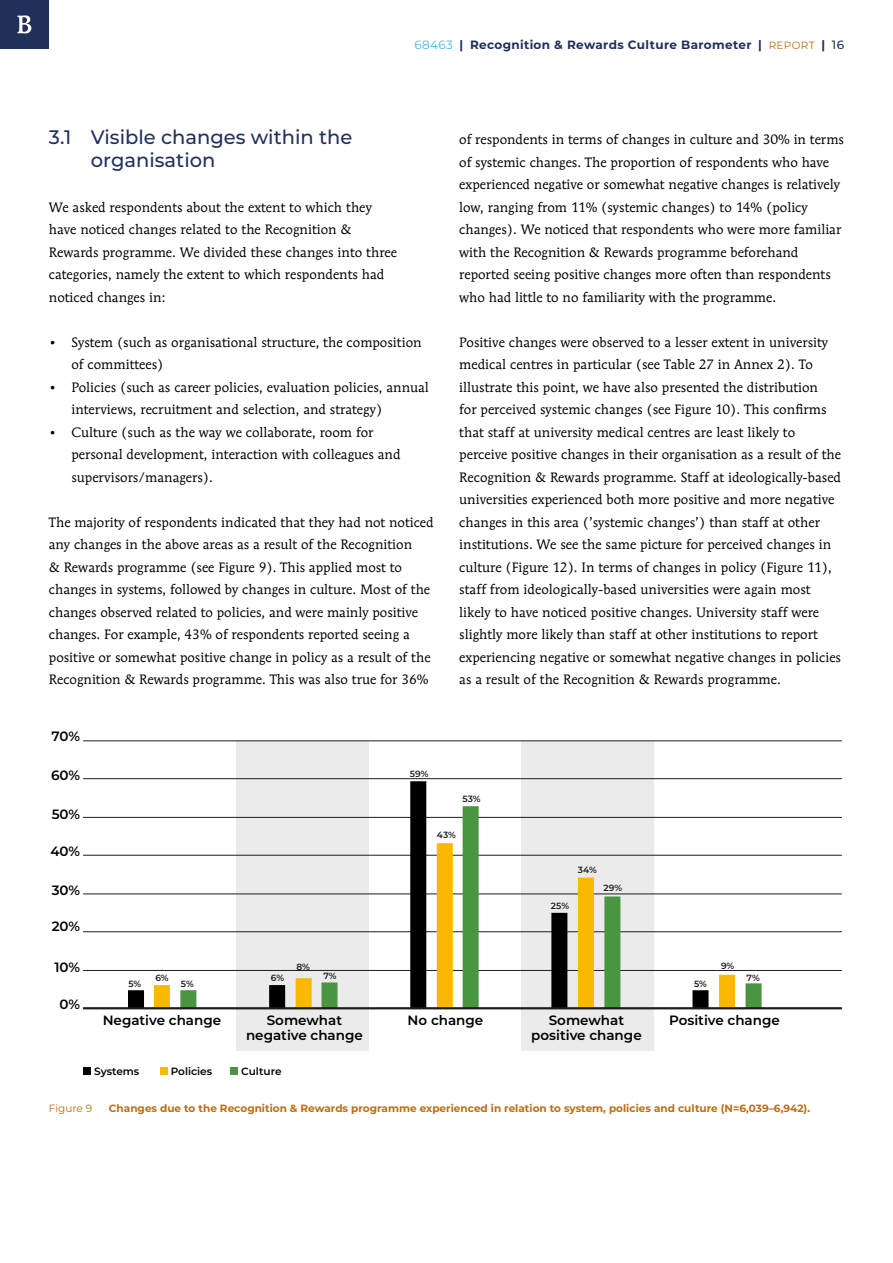
<style>
.page{position:relative;width:893px;height:1263px;background:#fff}
.page>*{position:absolute;margin:0;border:0;box-sizing:border-box;transform-origin:0 0}
.Kop_2_met_10_mm_inspring{font:500 19.5px/22.5px "Montserrat";color:#21305b}
.Brood{font:13.5px/22.5px "Mendoza Roman Std";color:#000}
.Opsomming{font:13.5px/22.5px "Mendoza Roman Std";color:#000}
.t1{font:600 13.5px/15px "Montserrat";color:#000;text-align:center}
.Opsomming_met_witruimte_voor{font:13.5px/22.5px "Mendoza Roman Std";color:#000}
.t2{font:700 12px "Montserrat";letter-spacing:.03em;color:#21305b}
.Figuurtitel{font:700 10.5px "Montserrat";color:#ba6e15}
.t3{font:600 10.5px "Montserrat";color:#000}
.Figuurtitel-2{font:10.5px "Montserrat";color:#ba6e15}
.t4{font:600 9px "Montserrat";color:#1d1d1b}
.s1{font-weight:400;color:#43b6e6}
.s2{font-weight:400;font-size:10.5px;color:#ba6e15}
.s3{font-weight:500}
</style>
<div class="page">
<div style="left:0;top:0;width:49px;height:49px;background:#21305b"></div>
<svg style="left:17px;top:15px;width:14px;height:18px"></svg>
<div style="left:236px;top:741px;width:132px;height:309px;background:#ebebeb"></div>
<div style="left:521px;top:741px;width:132px;height:309px;background:#ebebeb"></div>
<div style="left:83px;top:1067px;width:8px;height:7px;background:#000"></div>
<div style="left:160px;top:1067px;width:7px;height:7px;background:#fab900"></div>
<div style="left:230px;top:1067px;width:8px;height:7px;background:#4a953f"></div>
<hr style="left:83px;top:970px;width:759px;height:1px;background:#1d1d1b">
<hr style="left:83px;top:931px;width:759px;height:1px;background:#1d1d1b">
<hr style="left:83px;top:894px;width:759px;height:1px;background:#1d1d1b">
<hr style="left:83px;top:855px;width:759px;height:1px;background:#1d1d1b">
<hr style="left:83px;top:817px;width:759px;height:1px;background:#1d1d1b">
<hr style="left:83px;top:778px;width:759px;height:1px;background:#1d1d1b">
<hr style="left:83px;top:740px;width:759px;height:1px;background:#1d1d1b">
<svg style="left:128px;top:781px;width:526px;height:226px"></svg>
<svg style="left:154px;top:843px;width:26px;height:164px"></svg>
<svg style="left:180px;top:806px;width:582px;height:201px"></svg>
<hr style="left:83px;top:1007px;width:759px;height:2px;background:#1d1d1b">
<p class="t2" style="left:414px;top:36px;width:431px"><span class="s1">68463</span> | Recognition &amp; Rewards Culture Barometer | <span class="s2">REPORT</span> | <span class="s3">16</span></p>
<h2 class="Kop_2_met_10_mm_inspring" style="left:91px;top:125px;width:263px;text-indent:-42px">3.1 Visible changes within the organisation</h2>
<p class="Brood" style="left:49px;top:195px;width:350px">We asked respondents about the extent to which they have noticed changes related to the Recognition &amp; Rewards programme. We divided these changes into three categories, namely the extent to which respondents had noticed changes in:</p>
<p class="Opsomming_met_witruimte_voor" style="left:71px;top:330px;width:352px;text-indent:-22px">• System (such as organisational structure, the composition of committees)</p>
<p class="Opsomming" style="left:71px;top:375px;width:359px;text-indent:-22px">• Policies (such as career policies, evaluation policies, annual interviews, recruitment and selection, and strategy)</p>
<p class="Opsomming" style="left:71px;top:420px;width:331px;text-indent:-22px">• Culture (such as the way we collaborate, room for personal development, interaction with colleagues and supervisors/managers).</p>
<p class="Brood" style="left:49px;top:510px;width:386px">The majority of respondents indicated that they had not noticed any changes in the above areas as a result of the Recognition<br>&amp; Rewards programme (see Figure 9). This applied most to changes in systems, followed by changes in culture. Most of the changes observed related to policies, and were mainly positive changes. For example, 43% of respondents reported seeing a positive or somewhat positive change in policy as a result of the Recognition &amp; Rewards programme. This was also true for 36%</p>
<p class="t1" style="left:52px;top:728px;width:30px">70%</p>
<p class="t1" style="left:51px;top:767px;width:31px">60%</p>
<p class="t1" style="left:52px;top:806px;width:30px">50%</p>
<p class="t4" style="left:410px;top:767px;width:20px">59%</p>
<p class="Brood" style="left:459px;top:128px;width:386px">of respondents in terms of changes in culture and 30% in terms of systemic changes. The proportion of respondents who have experienced negative or somewhat negative changes is relatively low, ranging from 11% (systemic changes) to 14% (policy changes). We noticed that respondents who were more familiar with the Recognition &amp; Rewards programme beforehand reported seeing positive changes more often than respondents who had little to no familiarity with the programme.</p>
<p class="Brood" style="left:459px;top:330px;width:383px">Positive changes were observed to a lesser extent in university medical centres in particular (see Table 27 in Annex 2). To illustrate this point, we have also presented the distribution<br>for perceived systemic changes (see Figure 10). This confirms that staff at university medical centres are least likely to perceive positive changes in their organisation as a result of the Recognition &amp; Rewards programme. Staff at ideologically-based universities experienced both more positive and more negative changes in this area (’systemic changes’) than staff at other institutions. We see the same picture for perceived changes in culture (Figure 12). In terms of changes in policy (Figure 11), staff from ideologically-based universities were again most likely to have noticed positive changes. University staff were slightly more likely than staff at other institutions to report experiencing negative or somewhat negative changes in policies as a result of the Recognition &amp; Rewards programme.</p>
<p class="t4" style="left:462px;top:793px;width:20px">53%</p>
<p class="t1" style="left:50px;top:843px;width:31px">40%</p>
<p class="t1" style="left:52px;top:882px;width:30px">30%</p>
<p class="t1" style="left:52px;top:918px;width:30px">20%</p>
<p class="t1" style="left:54px;top:959px;width:27px">10%</p>
<p class="t1" style="left:60px;top:996px;width:22px">0%</p>
<p class="t4" style="left:128px;top:977px;width:14px">5%</p>
<p class="t4" style="left:155px;top:971px;width:15px">6%</p>
<p class="t4" style="left:181px;top:977px;width:14px">5%</p>
<p class="t4" style="left:296px;top:961px;width:15px">8%</p>
<p class="t4" style="left:271px;top:971px;width:15px">6%</p>
<p class="t4" style="left:323px;top:970px;width:15px">7%</p>
<p class="t4" style="left:437px;top:829px;width:20px">43%</p>
<p class="t4" style="left:551px;top:899px;width:20px">25%</p>
<p class="t4" style="left:578px;top:863px;width:20px">34%</p>
<p class="t4" style="left:603px;top:881px;width:20px">29%</p>
<p class="t4" style="left:694px;top:977px;width:14px">5%</p>
<p class="t4" style="left:721px;top:959px;width:15px">9%</p>
<p class="t4" style="left:746px;top:971px;width:15px">7%</p>
<p class="t1" style="left:103px;top:1012px;width:120px">Negative change</p>
<p class="t1" style="left:246px;top:1012px;width:118px">Somewhat negative change</p>
<p class="t1" style="left:408px;top:1012px;width:77px">No change</p>
<p class="t1" style="left:531px;top:1012px;width:112px">Somewhat positive change</p>
<p class="t1" style="left:669px;top:1012px;width:112px">Positive change</p>
<p class="t3" style="left:94px;top:1063px;width:47px">Systems</p>
<p class="t3" style="left:171px;top:1063px;width:43px">Policies</p>
<p class="t3" style="left:241px;top:1063px;width:42px">Culture</p>
<p class="Figuurtitel-2" style="left:49px;top:1101px;width:45px">Figure 9</p>
<p class="Figuurtitel" style="left:109px;top:1100px;width:703px">Changes due to the Recognition &amp; Rewards programme experienced in relation to system, policies and culture (N=6,039–6,942).</p>
</div>
